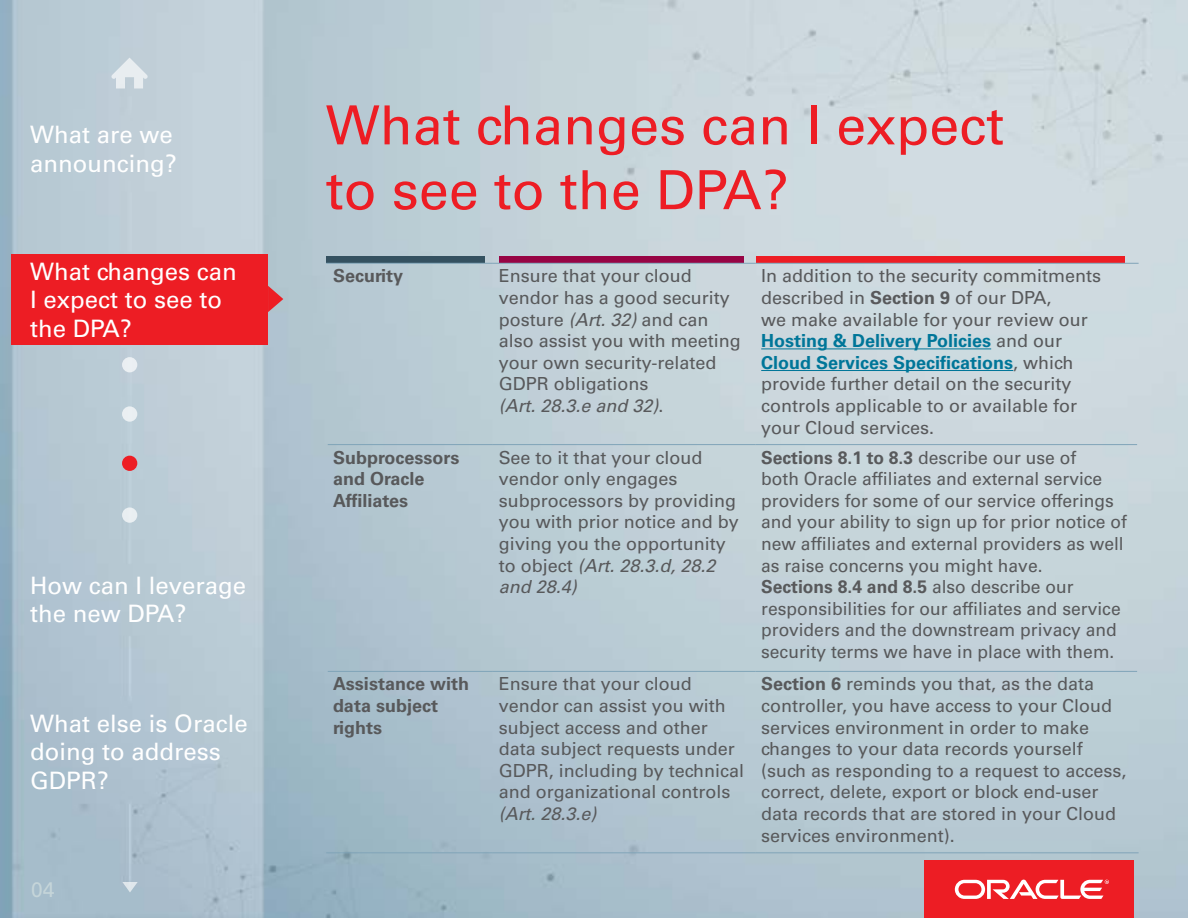
<style>
.page{position:relative;width:1188px;height:918px;background:#fff}
.page>*{position:absolute;margin:0;border:0;box-sizing:border-box;transform-origin:0 0}
.t1{font:54px "Univers LT Std";color:#ed1d24}
.t2{font:24px/28.8px "Univers LT Std";color:#fff}
.t3{font:21px "Univers LT Std";color:#c5d5d9}
.t4{font:18px/21.6px "Univers LT Std";color:#58595b}
.t5{font:700 18px/21.6px "Univers LT Std";color:#58595b}
.t6{font:italic 18px "Univers LT Std";color:#58595b}
.s1{font-style:italic}
.s2{font-weight:700}
.s3{font-weight:700;color:#007699}
</style>
<div class="page">
<img style="left:0;top:0;width:1188px;height:918px">
<div style="left:925px;top:861px;width:209px;height:57px;background:#ed1d24"></div>
<svg style="left:955px;top:880px;width:154px;height:19px"></svg>
<hr style="left:761px;top:370px;width:252px;height:1px;background:#007699">
<hr style="left:761px;top:348px;width:230px;height:1px;background:#007699">
<hr style="left:326px;top:852px;width:167px;height:1px;background:#80a4b8">
<hr style="left:493px;top:852px;width:262px;height:1px;background:#80a4b8">
<hr style="left:755px;top:852px;width:384px;height:1px;background:#80a4b8">
<hr style="left:328px;top:444px;width:165px;height:1px;background:#80a4b8">
<hr style="left:493px;top:444px;width:262px;height:1px;background:#80a4b8">
<hr style="left:755px;top:444px;width:382px;height:1px;background:#80a4b8">
<hr style="left:328px;top:671px;width:165px;height:1px;background:#80a4b8">
<hr style="left:493px;top:671px;width:262px;height:1px;background:#80a4b8">
<hr style="left:755px;top:671px;width:382px;height:1px;background:#80a4b8">
<div style="left:326px;top:256px;width:158px;height:7px;background:#345160"></div>
<div style="left:499px;top:256px;width:245px;height:7px;background:#970444"></div>
<div style="left:756px;top:256px;width:369px;height:7px;background:#ed1d24"></div>
<hr style="left:326px;top:263px;width:167px;height:1px;background:#80a4b8">
<hr style="left:493px;top:263px;width:262px;height:1px;background:#80a4b8">
<hr style="left:755px;top:263px;width:384px;height:1px;background:#80a4b8">
<svg style="left:111px;top:58px;width:37px;height:31px"></svg>
<div style="left:12px;top:254px;width:256px;height:91px;background:#ed1d24"></div>
<svg style="left:268px;top:286px;width:15px;height:26px"></svg>
<div style="left:122px;top:357px;width:15px;height:15px;background:#ebeff3;border-radius:50%"></div>
<div style="left:122px;top:406px;width:15px;height:16px;background:#eaeff2;border-radius:50%"></div>
<div style="left:122px;top:456px;width:15px;height:15px;background:#ed1d24;border-radius:50%"></div>
<svg style="left:122px;top:507px;width:15px;height:16px"></svg>
<svg style="left:122px;top:882px;width:16px;height:10px"></svg>
<p class="t2" style="left:30px;top:121px;width:144px">What are we</p>
<p class="t2" style="left:30px;top:149px;width:148px">announcing?</p>
<p class="t2" style="left:30px;top:257px;width:208px">What changes can</p>
<p class="t2" style="left:30px;top:314px;width:103px">the DPA?</p>
<p class="t2" style="left:30px;top:286px;width:194px">I expect to see to</p>
<p class="t2" style="left:30px;top:571px;width:218px">How can I leverage the new DPA?</p>
<p class="t1" style="left:326px;top:93px;width:680px">What changes can I expect</p>
<p class="t1" style="left:326px;top:158px;width:464px">to see to the DPA?</p>
<p class="t5" style="left:333px;top:265px;width:72px">Security</p>
<p class="t4" style="left:499px;top:265px;width:244px">Ensure that your cloud vendor has a good security posture <span class="s1">(Art. 32)</span> and can also assist you with meeting your own security-related<br>GDPR obligations<br><span class="s1">(Art. 28.3.e and 32)</span>.</p>
<p class="t4" style="left:761px;top:265px;width:342px">In addition to the security commitments described in <span class="s2">Section 9</span> of our DPA,<br>we make available for your review our <span class="s3">Hosting &amp; Delivery Policies</span> and our <span class="s3">Cloud Services Specifcations</span>, which provide further detail on the security controls applicable to or available for your Cloud services.</p>
<p class="t5" style="left:333px;top:447px;width:128px">Subprocessors and Oracle<br>Affliates</p>
<p class="t4" style="left:499px;top:447px;width:242px">See to it that your cloud vendor only engages subprocessors by providing you with prior notice and by giving you the opportunity to object <span class="s1">(Art. 28.3.d, 28.2 and 28.4)</span></p>
<p class="t4" style="left:761px;top:447px;width:367px"><span class="s2">Sections 8.1 to 8.3</span> describe our use of<br>both Oracle affliates and external service providers for some of our service offerings and your ability to sign up for prior notice of new affliates and external providers as well as raise concerns you might have.<br><span class="s2">Sections 8.4 and 8.5</span> also describe our responsibilities for our affliates and service providers and the downstream privacy and security terms we have in place with them.</p>
<p class="t5" style="left:333px;top:673px;width:138px">Assistance with data subject</p>
<p class="t2" style="left:30px;top:709px;width:219px">What else is Oracle</p>
<p class="t5" style="left:333px;top:717px;width:51px">rights</p>
<p class="t2" style="left:30px;top:738px;width:192px">doing to address</p>
<p class="t2" style="left:30px;top:766px;width:80px">GDPR?</p>
<p class="t3" style="left:31px;top:877px;width:25px">04</p>
<p class="t4" style="left:499px;top:673px;width:247px">Ensure that your cloud vendor can assist you with subject access and other data subject requests under<br>GDPR, including by technical and organizational controls</p>
<p class="t6" style="left:499px;top:803px;width:99px">(Art. 28.3.e)</p>
<p class="t4" style="left:761px;top:673px;width:367px"><span class="s2">Section 6</span> reminds you that, as the data controller, you have access to your Cloud services environment in order to make changes to your data records yourself (such as responding to a request to access, correct, delete, export or block end-user data records that are stored in your Cloud services environment).</p>
</div>
